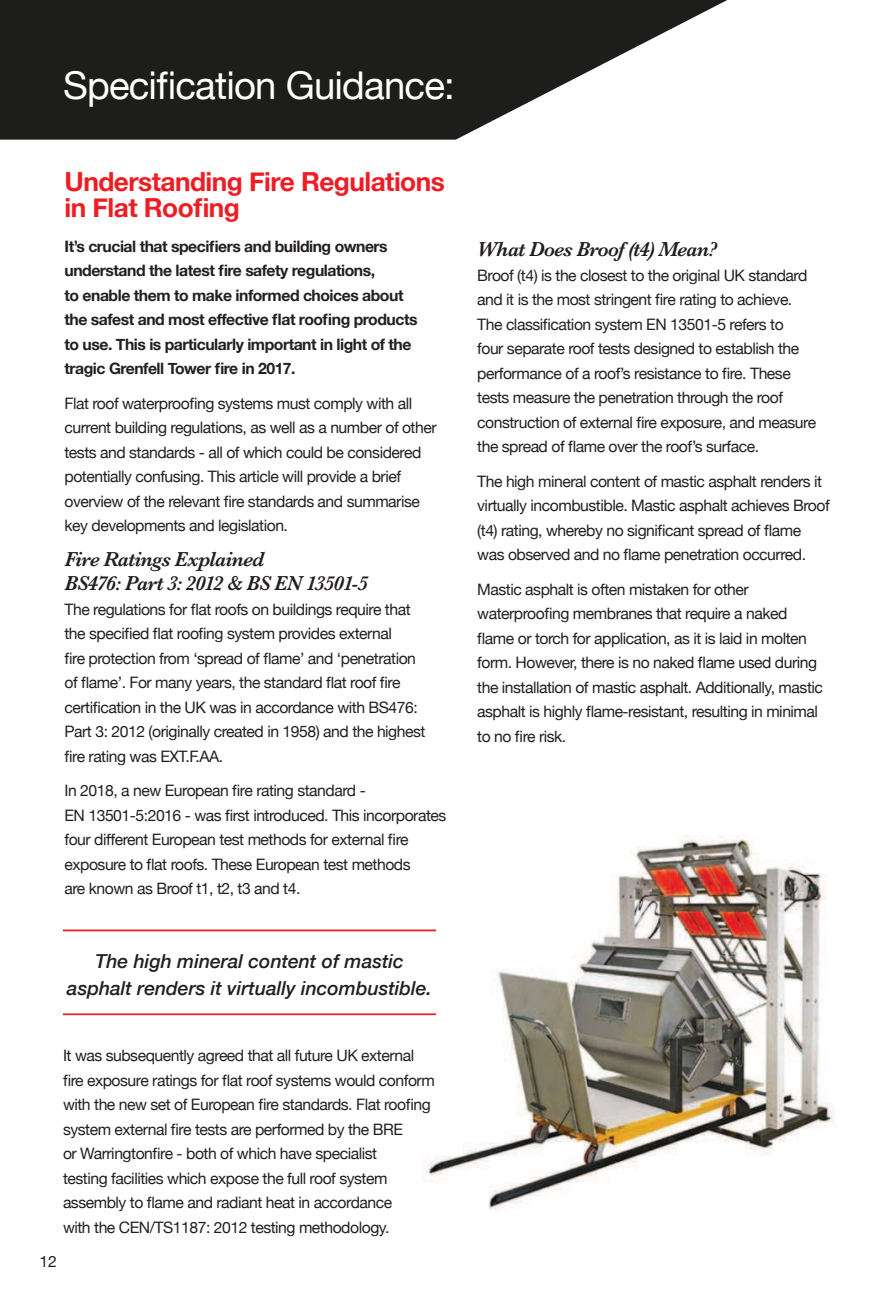
<style>
.page{position:relative;width:893px;height:1315px;background:#fff}
.page>*{position:absolute;margin:0;border:0;box-sizing:border-box;transform-origin:0 0}
.t1{font:38.32px "Helvetica Neue";letter-spacing:-.02em;color:#fff}
.t2{font:700 26.25px/26.2px "Helvetica Neue";letter-spacing:-.02em;color:#ee1d23}
.t3{font:italic 600 21px/24.5px "Baskerville";letter-spacing:-.035em;color:#231f20}
.t4{font:italic 500 19.25px/26.6px "Helvetica Neue";color:#231f20;text-align:center}
.t5{font:15.75px/24.5px "Helvetica Neue";letter-spacing:-.03em;color:#231f20}
.t6{font:700 15.75px/24.5px "Helvetica Neue";letter-spacing:-.03em;color:#231f20}
</style>
<div class="page">
<svg style="left:0;top:0;width:727px;height:140px;fill:#1d1d1b"></svg>
<img style="left:423px;top:835px;width:414px;height:375px">
<hr style="left:63px;top:1013px;width:373px;height:2px;background:#ee1d23">
<hr style="left:63px;top:929px;width:373px;height:2px;background:#ee1d23">
<h1 class="t1" style="left:63px;top:58px;width:393px">Specification Guidance:</h1>
<h2 class="t2" style="left:64px;top:169px;width:382px">Understanding Fire Regulations in Flat Roofing</h2>
<p class="t6" style="left:64px;top:234px;width:355px">It’s crucial that specifiers and building owners understand the latest fire safety regulations,<br>to enable them to make informed choices about the safest and most effective flat roofing products to use. This is particularly important in light of the tragic Grenfell Tower fire in 2017.</p>
<p class="t5" style="left:64px;top:392px;width:374px">Flat roof waterproofing systems must comply with all current building regulations, as well as a number of other tests and standards - all of which could be considered potentially confusing. This article will provide a brief overview of the relevant fire standards and summarise key developments and legislation.</p>
<h3 class="t3" style="left:64px;top:549px;width:305px">Fire Ratings Explained<br>BS476: Part 3: 2012 &amp; BS EN 13501-5</h3>
<p class="t5" style="left:64px;top:598px;width:362px">The regulations for flat roofs on buildings require that the specified flat roofing system provides external<br>fire protection from ‘spread of flame’ and ‘penetration of flame’. For many years, the standard flat roof fire certification in the UK was in accordance with BS476:<br>Part 3: 2012 (originally created in 1958) and the highest fire rating was EXT.F.AA.</p>
<p class="t5" style="left:64px;top:779px;width:383px">In 2018, a new European fire rating standard -<br>EN 13501-5:2016 - was first introduced. This incorporates four different European test methods for external fire exposure to flat roofs. These European test methods<br>are known as Broof t1, t2, t3 and t4.</p>
<p class="t4" style="left:67px;top:947px;width:366px">The high mineral content of mastic asphalt renders it virtually incombustible.</p>
<p class="t5" style="left:63px;top:1044px;width:373px">It was subsequently agreed that all future UK external fire exposure ratings for flat roof systems would conform with the new set of European fire standards. Flat roofing system external fire tests are performed by the BRE<br>or Warringtonfire - both of which have specialist<br>testing facilities which expose the full roof system assembly to flame and radiant heat in accordance<br>with the CEN/TS1187: 2012 testing methodology.</p>
<p class="t5" style="left:39px;top:1250px;width:19px">12</p>
<h3 class="t3" style="left:477px;top:239px;width:242px">What Does Broof (t4) Mean?</h3>
<p class="t5" style="left:477px;top:264px;width:340px">Broof (t4) is the closest to the original UK standard and it is the most stringent fire rating to achieve.<br>The classification system EN 13501-5 refers to<br>four separate roof tests designed to establish the performance of a roof’s resistance to fire. These tests measure the penetration through the roof construction of external fire exposure, and measure the spread of flame over the roof’s surface.</p>
<p class="t5" style="left:477px;top:469px;width:354px">The high mineral content of mastic asphalt renders it virtually incombustible. Mastic asphalt achieves Broof (t4) rating, whereby no significant spread of flame was observed and no flame penetration occurred.</p>
<p class="t5" style="left:477px;top:577px;width:347px">Mastic asphalt is often mistaken for other waterproofing membranes that require a naked flame or torch for application, as it is laid in molten form. However, there is no naked flame used during the installation of mastic asphalt. Additionally, mastic asphalt is highly flame-resistant, resulting in minimal to no fire risk.</p>
</div>
